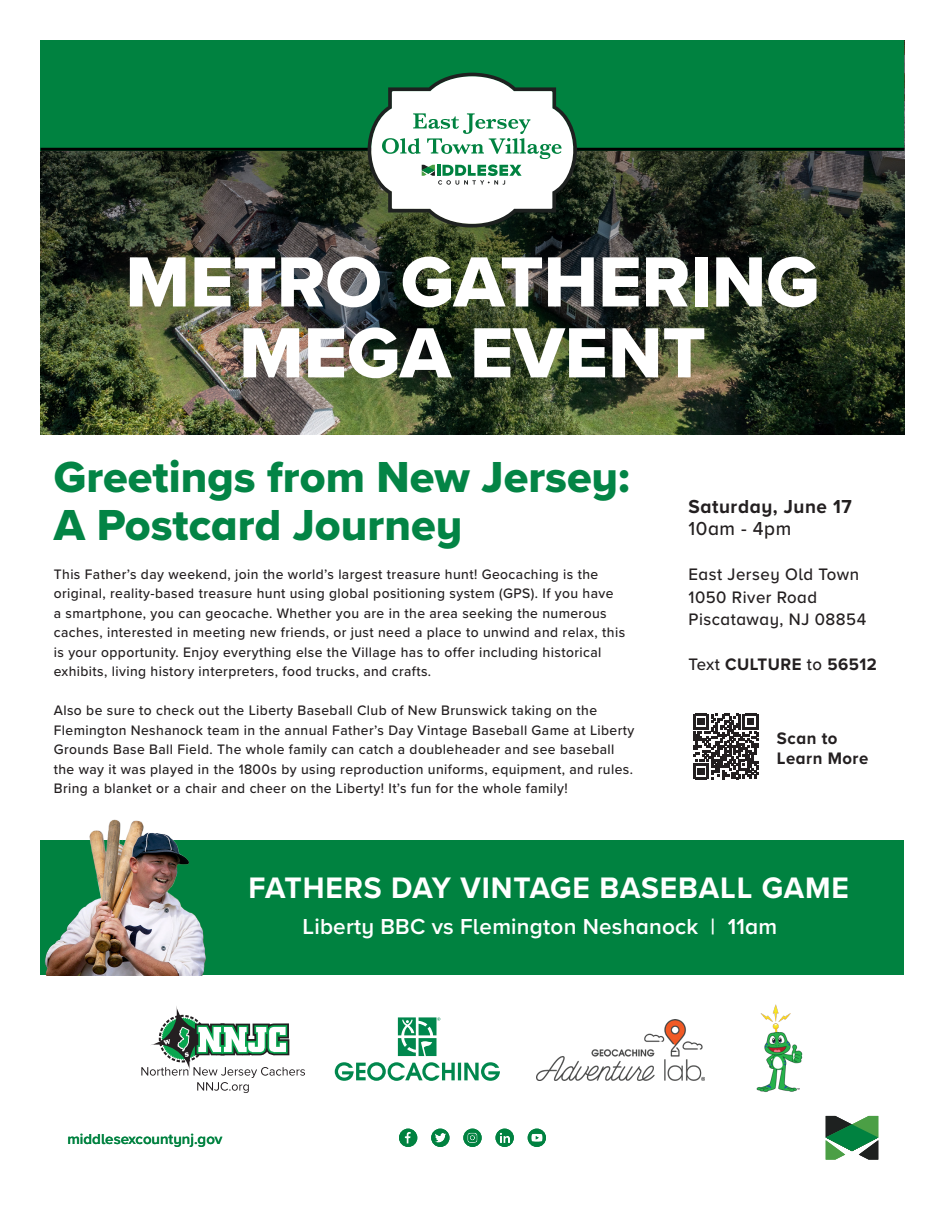
<style>
.page{position:relative;width:945px;height:1215px;background:#fff}
.page>*{position:absolute;margin:0;border:0;box-sizing:border-box;transform-origin:0 0}
.t1{font:73.65px/70.9px "Proxima Nova Extrabld";color:#fff;text-align:center}
.t2{font:45px/48px "Proxima Nova Extrabld";color:#038445}
.t3{font:700 30.75px "Proxima Nova";letter-spacing:.03em;color:#fff}
.t4{font:600 22.5px "Proxima Nova";letter-spacing:.01em;color:#fff}
.t5{font:700 19.5px "Proxima Nova";letter-spacing:.03em;color:#231f20}
.t6{font:500 19.5px "Proxima Nova";letter-spacing:.03em;color:#231f20}
.t7{font:500 17.25px "Proxima Nova";letter-spacing:.03em;color:#231f20}
.t8{font:700 17.25px "Proxima Nova";letter-spacing:.03em;color:#231f20}
.t9{font:600 15px "Proxima Nova";color:#008240}
.t10{font:500 14.25px/19.5px "Proxima Nova";letter-spacing:.03em;color:#231f20}
.s1{font-weight:500}
</style>
<div class="page">
<img style="left:40px;top:151px;width:864px;height:284px">
<div style="left:40px;top:841px;width:864px;height:134px;background:#008240"></div>
<img style="left:756px;top:1004px;width:47px;height:88px">
<img style="left:537px;top:1019px;width:168px;height:62px">
<svg style="left:335px;top:1017px;width:165px;height:64px"></svg>
<svg style="left:141px;top:1006px;width:164px;height:87px"></svg>
<img style="left:40px;top:819px;width:238px;height:156px">
<div style="left:40px;top:40px;width:864px;height:111px;background:#008240"></div>
<svg style="left:399px;top:1129px;width:18px;height:18px"></svg>
<svg style="left:431px;top:1129px;width:18px;height:18px"></svg>
<svg style="left:463px;top:1129px;width:19px;height:18px"></svg>
<svg style="left:496px;top:1129px;width:18px;height:18px"></svg>
<svg style="left:528px;top:1129px;width:18px;height:18px"></svg>
<svg style="left:826px;top:1116px;width:52px;height:44px"></svg>
<hr style="left:40px;top:148px;width:864px;height:3px;background:#000">
<svg style="left:368px;top:73px;width:209px;height:155px"></svg>
<svg style="left:693px;top:714px;width:65px;height:65px"></svg>
<p class="t1" style="left:125px;top:245px;width:696px">METRO GATHERING<br>MEGA EVENT</p>
<p class="t2" style="left:54px;top:452px;width:578px">Greetings from New Jersey:<br>A Postcard Journey</p>
<p class="t10" style="left:54px;top:564px;width:573px">This Father’s day weekend, join the world’s largest treasure hunt! Geocaching is the original, reality-based treasure hunt using global positioning system (GPS). If you have<br>a smartphone, you can geocache. Whether you are in the area seeking the numerous caches, interested in meeting new friends, or just need a place to unwind and relax, this is your opportunity. Enjoy everything else the Village has to offer including historical exhibits, living history interpreters, food trucks, and crafts.</p>
<p class="t10" style="left:54px;top:700px;width:582px">Also be sure to check out the Liberty Baseball Club of New Brunswick taking on the Flemington Neshanock team in the annual Father’s Day Vintage Baseball Game at Liberty Grounds Base Ball Field. The whole family can catch a doubleheader and see baseball the way it was played in the 1800s by using reproduction uniforms, equipment, and rules.<br>Bring a blanket or a chair and cheer on the Liberty! It’s fun for the whole family!</p>
<p class="t5" style="left:688px;top:492px;width:165px">Saturday, June 17</p>
<p class="t6" style="left:688px;top:514px;width:104px">10am - 4pm</p>
<p class="t7" style="left:688px;top:562px;width:172px">East Jersey Old Town</p>
<p class="t7" style="left:688px;top:584px;width:130px">1050 River Road</p>
<p class="t7" style="left:688px;top:607px;width:179px">Piscataway, NJ 08854</p>
<p class="t8" style="left:688px;top:652px;width:190px"><span class="s1">Text</span> CULTURE <span class="s1">to</span> 56512</p>
<p class="t8" style="left:777px;top:725px;width:62px">Scan to</p>
<p class="t8" style="left:777px;top:745px;width:93px">Learn More</p>
<p class="t3" style="left:248px;top:865px;width:602px">FATHERS DAY VINTAGE BASEBALL GAME</p>
<p class="t9" style="left:68px;top:1128px;width:156px">middlesexcountynj.gov</p>
<p class="t4" style="left:303px;top:909px;width:476px">Liberty BBC vs Flemington Neshanock | 11am</p>
</div>
